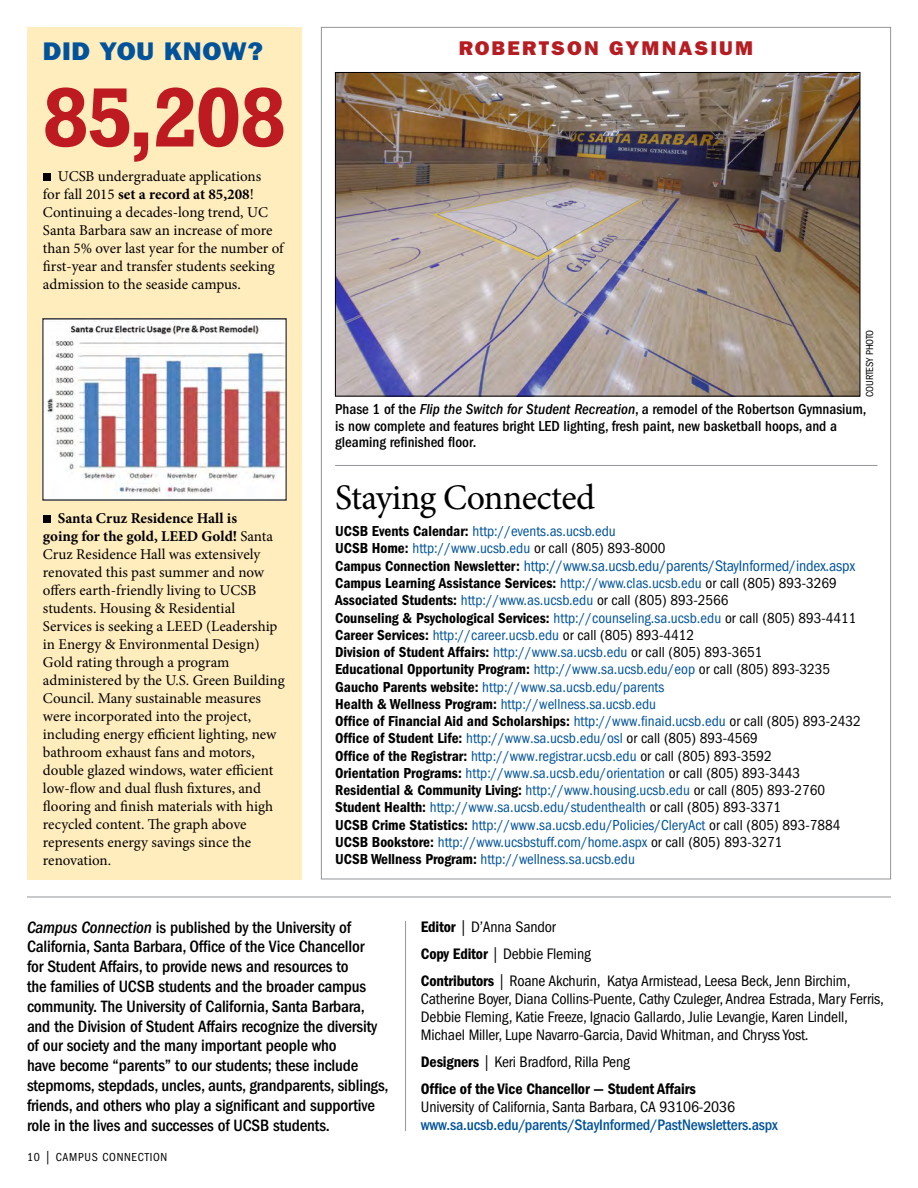
<style>
.page{position:relative;width:918px;height:1188px;background:#fff}
.page>*{position:absolute;margin:0;border:0;box-sizing:border-box;transform-origin:0 0}
.t1{font:700 85.35px "Rockwell";color:#bd1b21}
.t2{font:36px "Minion Pro";letter-spacing:-.02em;color:#000}
.t3{font:25.65px "ITC Franklin Gothic Std Hvy";letter-spacing:.03em;color:#00539b;scale:1.05 1}
.t4{font:19.95px "ITC Franklin Gothic Std Hvy";letter-spacing:.1em;color:#b61d22;scale:1.05 1}
.t5{font:500 condensed 17.1px/19.8px "ITC Franklin Gothic Std";letter-spacing:-.01em;color:#000}
.t6{font:condensed 15.75px/27px "ITC Franklin Gothic Std";letter-spacing:-.01em;color:#000}
.t7{font:condensed 15.75px "ITC Franklin Gothic Std";letter-spacing:-.01em;color:#00539b}
.t8{font:500 condensed 15.75px "ITC Franklin Gothic Std";letter-spacing:-.01em;color:#00539b}
.t9{font:15.75px "ITC Franklin Gothic Std Dm Cd";letter-spacing:-.01em;color:#000}
.t10{font:15px/18px "Minion Pro";color:#000}
.t11{font:condensed 15px/17.2px "ITC Franklin Gothic Std";color:#00539b}
.t12{font:15px/17.2px "ITC Franklin Gothic Std Dm Cd";color:#000}
.t13{font:500 condensed 15px/16.5px "ITC Franklin Gothic Std";color:#000}
.t14{font:condensed 12px "ITC Franklin Gothic Std";letter-spacing:.06em;color:#000}
.t15{font:condensed 10.5px "ITC Franklin Gothic Std";letter-spacing:-.01em;color:#000}
.s1{font-weight:700}
.s2{font-style:italic}
.s3{font-family:"ITC Franklin Gothic Std Dm Cd";font-stretch:normal;color:#000}
.s4{color:#000}
.s5{font-family:"ITC Franklin Gothic Std Dm Cd";font-stretch:normal;font-size:15px;color:#000}
.s6{font-family:"ITC Franklin Gothic Std";font-stretch:condensed;color:#00539b}
.s7{font-family:"ITC Franklin Gothic Std";font-stretch:condensed}
.s8{font-size:13.5px}
.s9{font-family:"ITC Franklin Gothic Std Dm Cd";font-stretch:normal}
</style>
<div class="page">
<hr style="left:27px;top:897px;width:864px;height:1px;background:#939598">
<hr style="left:405px;top:921px;width:1px;height:210px;background:#939598">
<hr style="left:335px;top:465px;width:543px;height:1px;background:#939598">
<img style="left:337px;top:74px;width:521px;height:320px">
<div style="left:27px;top:27px;width:275px;height:852px;background:#ffedbe"></div>
<div style="left:43px;top:173px;width:8px;height:8px;background:#000"></div>
<div style="left:43px;top:515px;width:8px;height:8px;background:#000"></div>
<img style="left:45px;top:321px;width:239px;height:177px">
<h3 class="t3" style="left:43px;top:36px;width:212px">DID YOU KNOW?</h3>
<h1 class="t1" style="left:42px;top:66px;width:246px">85,208</h1>
<p class="t10" style="left:43px;top:168px;width:242px;text-indent:15px">UCSB undergraduate applications<br>for fall 2015 <span class="s1">set a record at 85,208</span>!<br>Continuing a decades-long trend, UC Santa Barbara saw an increase of more than 5% over last year for the number of first-year and transfer students seeking admission to the seaside campus.</p>
<p class="t10" style="left:43px;top:510px;width:243px;text-indent:15px"><span class="s1">Santa Cruz Residence Hall is<br>going for the gold, LEED Gold!</span> Santa Cruz Residence Hall was extensively renovated this past summer and now offers earth-friendly living to UCSB students. Housing &amp; Residential Services is seeking a LEED (Leadership in Energy &amp; Environmental Design)<br>Gold rating through a program administered by the U.S. Green Building Council. Many sustainable measures were incorporated into the project, including energy efficient lighting, new bathroom exhaust fans and motors, double glazed windows, water efficient low-flow and dual flush fixtures, and flooring and finish materials with high recycled content. The graph above represents energy savings since the renovation.</p>
<h3 class="t4" style="left:459px;top:36px;width:282px">ROBERTSON GYMNASIUM</h3>
<p class="t15" style="left:864px;top:397px;width:69px;rotate:-90deg">COURTESY PHOTO</p>
<p class="t13" style="left:335px;top:401px;width:533px">Phase 1 of the <span class="s2">Flip the Switch for Student Recreation</span>, a remodel of the Robertson Gymnasium, is now complete and features bright LED lighting, fresh paint, new basketball hoops, and a gleaming refinished floor.</p>
<h2 class="t2" style="left:335px;top:473px;width:261px">Staying Connected</h2>
<p class="t11" style="left:335px;top:522px;width:332px"><span class="s3">UCSB Events Calendar:</span> http://events.as.ucsb.edu<br><span class="s3">UCSB Home:</span> http://www.ucsb.edu <span class="s4">or call (805) 893-8000</span></p>
<p class="t7" style="left:335px;top:557px;width:521px"><span class="s5">Campus Connection Newsletter:</span> http://www.sa.ucsb.edu/parents/StayInformed/index.aspx</p>
<p class="t12" style="left:335px;top:575px;width:503px">Campus Learning Assistance Services: <span class="s6">http://www.clas.ucsb.edu</span> <span class="s7">or call (805) 893-3269</span></p>
<p class="t11" style="left:335px;top:592px;width:395px"><span class="s3">Associated Students:</span> http://www.as.ucsb.edu <span class="s4">or call (805) 893-2566</span></p>
<p class="t12" style="left:335px;top:609px;width:523px">Counseling &amp; Psychological Services: <span class="s6">http://counseling.sa.ucsb.edu</span> <span class="s7">or call (805) 893-4411</span></p>
<p class="t11" style="left:335px;top:626px;width:361px"><span class="s3">Career Services:</span> http://career.ucsb.edu <span class="s4">or call (805) 893-4412</span></p>
<p class="t12" style="left:335px;top:644px;width:497px">Division of Student Affairs: <span class="s6">http://www.sa.ucsb.edu</span> <span class="s7">or call (805) 893-3651<br></span>Educational Opportunity Program: <span class="s6">http://www.sa.ucsb.edu/eop</span> <span class="s7">or call (805) 893-3235</span></p>
<p class="t11" style="left:335px;top:678px;width:331px"><span class="s3">Gaucho Parents website:</span> http://www.sa.ucsb.edu/parents<br><span class="s3">Health &amp; Wellness Program:</span> http://wellness.sa.ucsb.edu</p>
<p class="t12" style="left:335px;top:713px;width:527px">Office of Financial Aid and Scholarships: <span class="s6">http://www.finaid.ucsb.edu</span> <span class="s7">or call (805) 893-2432</span></p>
<p class="t11" style="left:335px;top:730px;width:467px"><span class="s3">Office of Student Life:</span> http://www.sa.ucsb.edu/osl <span class="s4">or call (805) 893-4569<br></span><span class="s3">Office of the Registrar:</span> http://www.registrar.ucsb.edu <span class="s4">or call (805) 893-3592<br></span><span class="s3">Orientation Programs:</span> http://www.sa.ucsb.edu/orientation <span class="s4">or call (805) 893-3443</span></p>
<p class="t12" style="left:335px;top:782px;width:491px">Residential &amp; Community Living: <span class="s6">http://www.housing.ucsb.edu</span> <span class="s7">or call (805) 893-2760</span></p>
<p class="t11" style="left:335px;top:799px;width:507px"><span class="s3">Student Health:</span> http://www.sa.ucsb.edu/studenthealth <span class="s4">or call (805) 893-3371<br></span><span class="s3">UCSB Crime Statistics:</span> http://www.sa.ucsb.edu/Policies/CleryAct <span class="s4">or call (805) 893-7884<br></span><span class="s3">UCSB Bookstore:</span> http://www.ucsbstuff.com/home.aspx <span class="s4">or call (805) 893-3271<br></span><span class="s3">UCSB Wellness Program:</span> http://wellness.sa.ucsb.edu</p>
<p class="t5" style="left:27px;top:917px;width:363px"><span class="s2">Campus Connection</span> is published by the University of California, Santa Barbara, Office of the Vice Chancellor<br>for Student Affairs, to provide news and resources to<br>the families of UCSB students and the broader campus community. The University of California, Santa Barbara, and the Division of Student Affairs recognize the diversity of our society and the many important people who<br>have become “parents” to our students; these include stepmoms, stepdads, uncles, aunts, grandparents, siblings, friends, and others who play a significant and supportive role in the lives and successes of UCSB students.</p>
<p class="t14" style="left:27px;top:1150px;width:142px">10 <span class="s8">|</span> CAMPUS CONNECTION</p>
<p class="t6" style="left:421px;top:913px;width:431px"><span class="s9">Editor</span> | D’Anna Sandor<br><span class="s9">Copy Editor</span> | Debbie Fleming<br><span class="s9">Contributors</span> | Roane Akchurin, Katya Armistead, Leesa Beck, Jenn Birchim,</p>
<p class="t6" style="left:421px;top:990px;width:464px;line-height:18px">Catherine Boyer, Diana Collins-Puente, Cathy Czuleger, Andrea Estrada, Mary Ferris,<br>Debbie Fleming, Katie Freeze, Ignacio Gallardo, Julie Levangie, Karen Lindell,<br>Michael Miller, Lupe Navarro-Garcia, David Whitman, and Chryss Yost.</p>
<p class="t6" style="left:421px;top:1048px;width:210px"><span class="s9">Designers</span> | Keri Bradford, Rilla Peng</p>
<p class="t9" style="left:421px;top:1080px;width:277px">Office of the Vice Chancellor — Student Affairs</p>
<p class="t6" style="left:421px;top:1093px;width:316px">University of California, Santa Barbara, CA 93106-2036</p>
<p class="t8" style="left:421px;top:1116px;width:358px">www.sa.ucsb.edu/parents/StayInformed/PastNewsletters.aspx</p>
</div>
